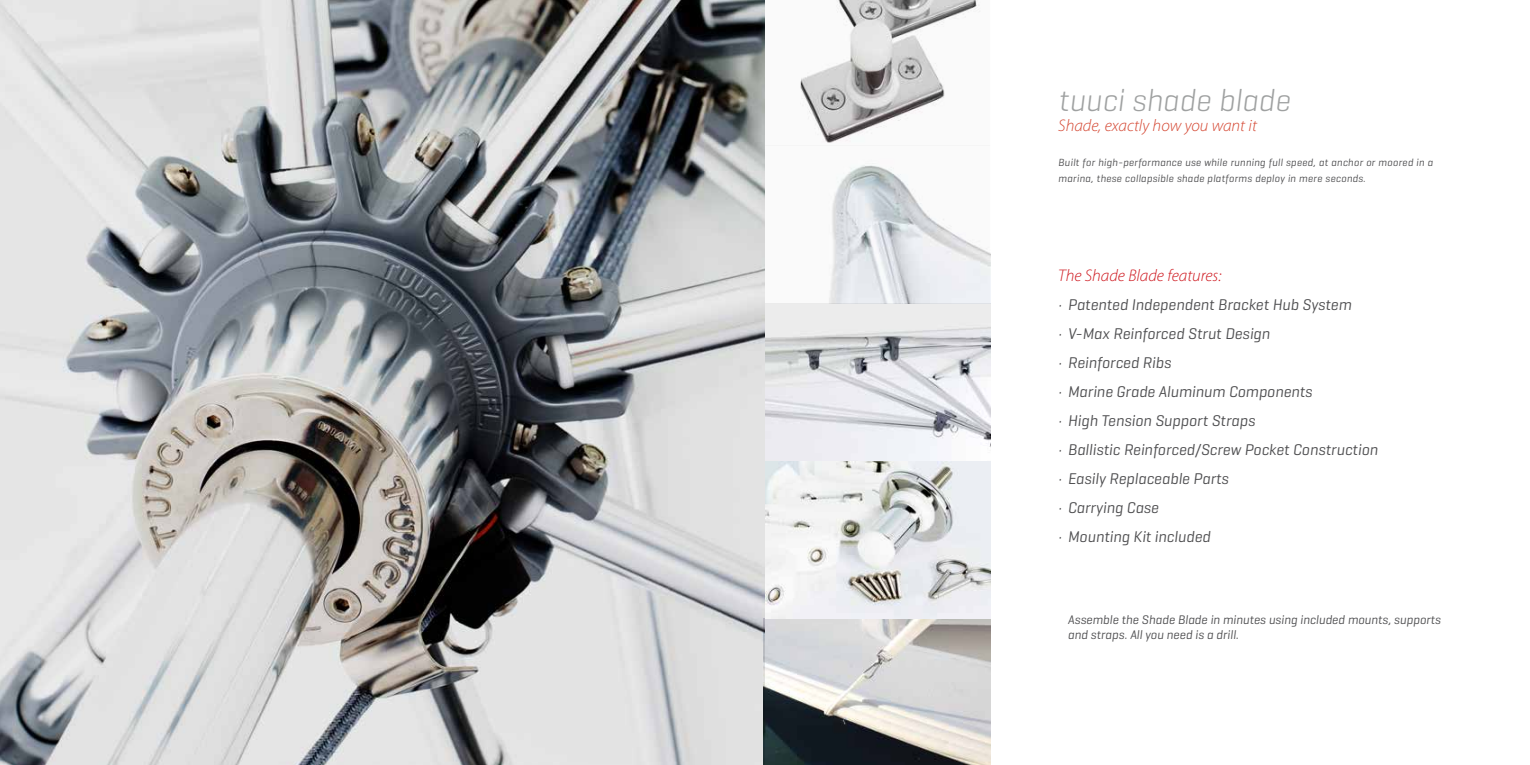
<style>
.page{position:relative;width:1530px;height:765px;background:#fff}
.page>*{position:absolute;margin:0;border:0;box-sizing:border-box;transform-origin:0 0}
.t1{font:italic 300 31.62px "Geogrotesque";color:#9fa1a1}
.t2{font:italic 300 16.88px "Myriad Pro";color:#d44530}
.t3{font:italic 300 16.88px "Myriad Pro";color:#ce171e}
.t4{font:italic 15.88px/29px "Geogrotesque";color:#4d4d4f}
.t5{font:italic 12.62px/15.1px "Geogrotesque";color:#4d4d4f}
.t6{font:italic 10.5px/15.8px "Geogrotesque";letter-spacing:.02em;color:#4d4d4f}
</style>
<div class="page">
<img style="left:0;top:0;width:765px;height:765px">
<img style="left:766px;top:0;width:224px;height:619px">
<img style="left:763px;top:619px;width:227px;height:146px">
<h1 class="t1" style="left:1058px;top:81px;width:233px">tuuci shade blade</h1>
<p class="t2" style="left:1058px;top:117px;width:200px">Shade, exactly how you want it</p>
<p class="t6" style="left:1058px;top:154px;width:376px">Built for high-performance use while running full speed, at anchor or moored in a marina, these collapsible shade platforms deploy in mere seconds.</p>
<p class="t3" style="left:1058px;top:266px;width:165px">The Shade Blade features:</p>
<p class="t4" style="left:1058px;top:289px;width:321px">· Patented Independent Bracket Hub System<br>· V-Max Reinforced Strut Design<br>· Reinforced Ribs<br>· Marine Grade Aluminum Components<br>· High Tension Support Straps<br>· Ballistic Reinforced/Screw Pocket Construction · Easily Replaceable Parts<br>· Carrying Case<br>· Mounting Kit included</p>
<p class="t5" style="left:1068px;top:612px;width:375px">Assemble the Shade Blade in minutes using included mounts, supports and straps. All you need is a drill.</p>
</div>
